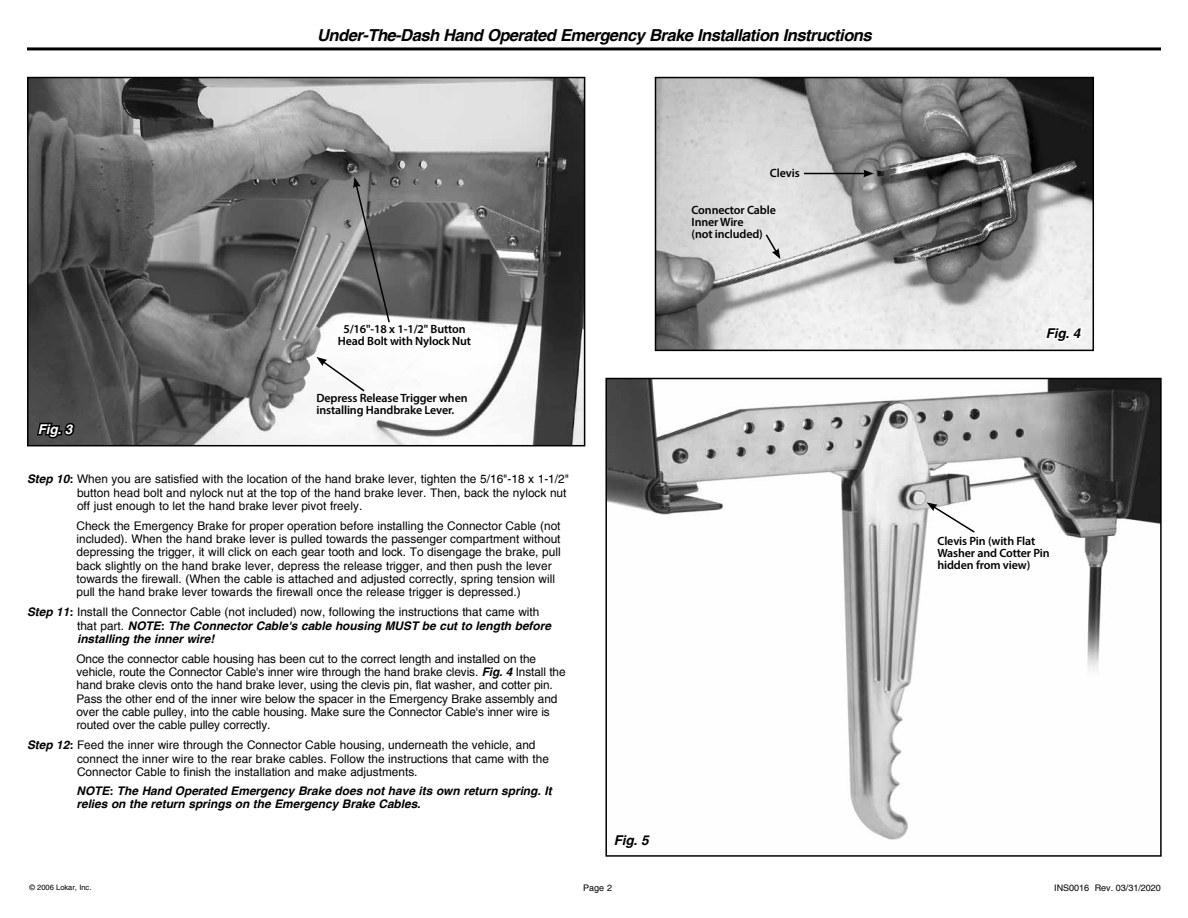
<style>
.page{position:relative;width:1188px;height:918px;background:#fff}
.page>*{position:absolute;margin:0;border:0;box-sizing:border-box;transform-origin:0 0}
.t1{font:italic 700 16.5px "Helvetica";letter-spacing:-.03em;color:#000}
.t2{font:italic 700 13.5px "Helvetica";letter-spacing:-.015em;color:#000}
.t3{font:italic 700 13.5px "Helvetica";color:#fff}
.t4{font:600 12px/12px "Myriad Pro";letter-spacing:-.01em;color:#000}
.t5{font:11.85px/13.4px "Helvetica";color:#000}
.t6{font:italic 700 11.85px/13.4px "Helvetica";color:#000}
.t7{font:9px "Helvetica";color:#000}
.t8{font:7.5px "Helvetica";color:#000}
.s1{font-weight:700;font-style:italic}
.s2{font-weight:400;font-style:normal}
</style>
<div class="page">
<img style="left:608px;top:381px;width:551px;height:459px">
<div style="left:605px;top:378px;width:557px;height:479px;border:2px solid #000"></div>
<svg style="left:611px;top:832px;width:42px;height:8px"></svg>
<hr style="left:27px;top:47px;width:1134px;height:3px;background:#000">
<img style="left:30px;top:80px;width:552px;height:363px">
<div style="left:27px;top:77px;width:558px;height:369px;border:2px solid #000"></div>
<img style="left:658px;top:80px;width:433px;height:268px">
<div style="left:655px;top:77px;width:439px;height:274px;border:2px solid #000"></div>
<svg style="left:35px;top:420px;width:41px;height:20px"></svg>
<svg style="left:1043px;top:302px;width:42px;height:43px"></svg>
<hr style="left:804px;top:173px;width:62px;height:1px;background:#000">
<svg style="left:863px;top:170px;width:11px;height:7px"></svg>
<svg style="left:764px;top:233px;width:16px;height:26px"></svg>
<svg style="left:353px;top:177px;width:38px;height:147px;background:#6d6d6d"></svg>
<svg style="left:316px;top:357px;width:50px;height:36px"></svg>
<svg style="left:927px;top:502px;width:49px;height:32px"></svg>
<h1 class="t1" style="left:317px;top:25px;width:556px">Under-The-Dash Hand Operated Emergency Brake Installation Instructions</h1>
<p class="t4" style="left:338px;top:322px;width:135px;text-align:center">5/16"-18 x 1-1/2" Button<br>Head Bolt with Nylock Nut</p>
<p class="t3" style="left:38px;top:421px;width:36px">Fig. 3</p>
<p class="t4" style="left:316px;top:392px;width:153px">Depress Release Trigger when installing Handbrake Lever.</p>
<p class="t5" style="left:77px;top:473px;width:493px;text-indent:-50px"><span class="s1">Step 10:</span> When you are satisfied with the location of the hand brake lever, tighten the 5/16"-18 x 1-1/2" button head bolt and nylock nut at the top of the hand brake lever. Then, back the nylock nut off just enough to let the hand brake lever pivot freely.</p>
<p class="t5" style="left:76px;top:519px;width:486px">Check the Emergency Brake for proper operation before installing the Connector Cable (not included). When the hand brake lever is pulled towards the passenger compartment without depressing the trigger, it will click on each gear tooth and lock. To disengage the brake, pull back slightly on the hand brake lever, depress the release trigger, and then push the lever towards the firewall. (When the cable is attached and adjusted correctly, spring tension will pull the hand brake lever towards the firewall once the release trigger is depressed.)</p>
<p class="t6" style="left:77px;top:605px;width:475px;text-indent:-50px">Step 11: <span class="s2">Install the Connector Cable (not included) now, following the instructions that came with that part.</span> NOTE: The Connector Cable's cable housing MUST be cut to length before installing the inner wire!</p>
<p class="t5" style="left:76px;top:652px;width:491px">Once the connector cable housing has been cut to the correct length and installed on the vehicle, route the Connector Cable's inner wire through the hand brake clevis. <span class="s1">Fig. 4</span> Install the hand brake clevis onto the hand brake lever, using the clevis pin, flat washer, and cotter pin.<br>Pass the other end of the inner wire below the spacer in the Emergency Brake assembly and over the cable pulley, into the cable housing. Make sure the Connector Cable's inner wire is routed over the cable pulley correctly.</p>
<p class="t5" style="left:77px;top:739px;width:473px;text-indent:-50px"><span class="s1">Step 12:</span> Feed the inner wire through the Connector Cable housing, underneath the vehicle, and connect the inner wire to the rear brake cables. Follow the instructions that came with the<br>Connector Cable to finish the installation and make adjustments.</p>
<p class="t6" style="left:76px;top:784px;width:477px">NOTE: The Hand Operated Emergency Brake does not have its own return spring. It relies on the return springs on the Emergency Brake Cables.</p>
<p class="t4" style="left:770px;top:166px;width:31px">Clevis</p>
<p class="t4" style="left:692px;top:204px;width:86px">Connector Cable<br>Inner Wire<br>(not included)</p>
<p class="t2" style="left:614px;top:832px;width:36px">Fig. 5</p>
<p class="t2" style="left:1046px;top:326px;width:36px">Fig. 4</p>
<p class="t4" style="left:937px;top:535px;width:114px">Clevis Pin (with Flat<br>Washer and Cotter Pin hidden from view)</p>
<p class="t8" style="left:29px;top:883px;width:64px">© 2006 Lokar, Inc.</p>
<p class="t7" style="left:583px;top:883px;width:30px">Page 2</p>
<p class="t7" style="left:1054px;top:883px;width:108px">INS0016 Rev. 03/31/2020</p>
</div>
